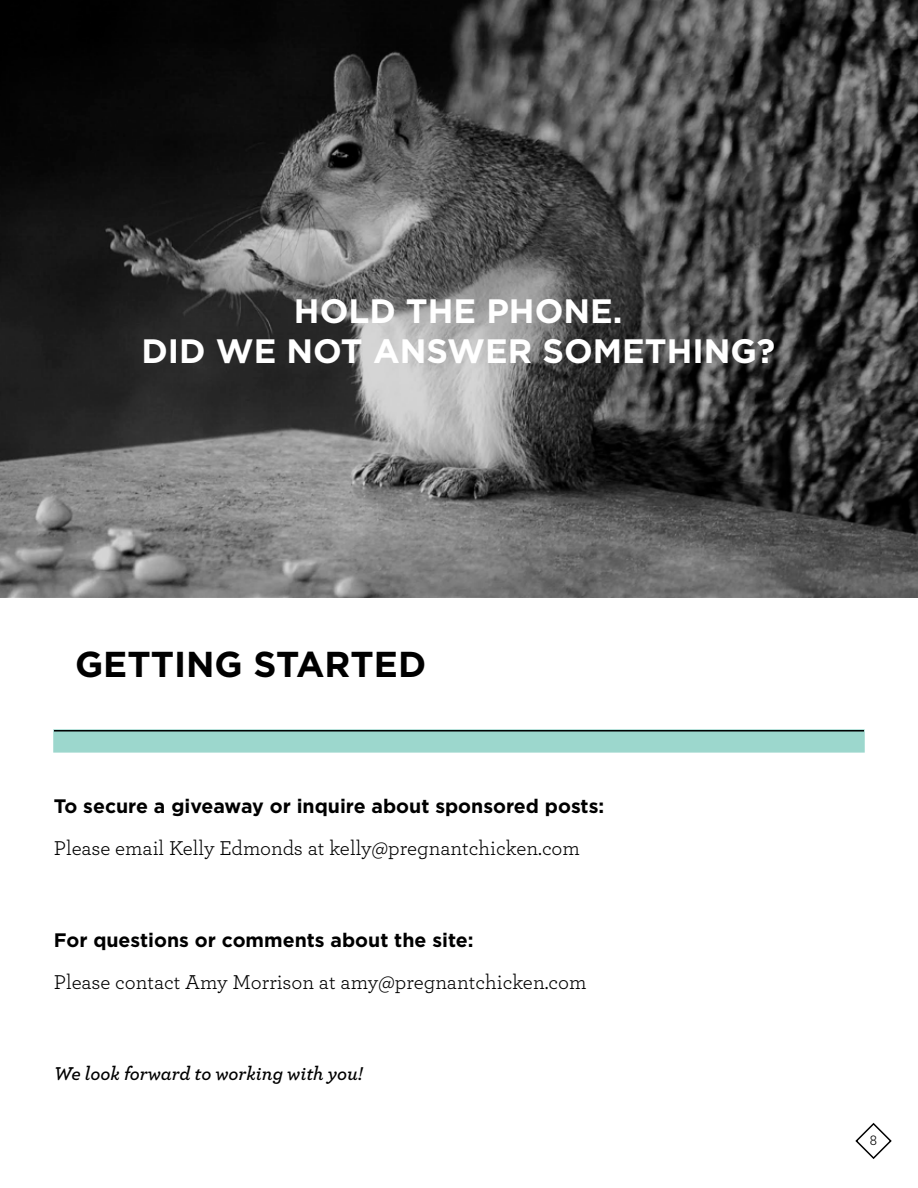
<style>
.page{position:relative;width:918px;height:1188px;background:#fff}
.page>*{position:absolute;margin:0;border:0;box-sizing:border-box;transform-origin:0 0}
.t1{font:700 36px "Gotham";color:#000}
.t2{font:700 33.75px/40.7px "Gotham";color:#fff;text-align:center}
.t3{font:21px "Archer";color:#000}
.t4{font:700 19.5px "Gotham";color:#000}
.t5{font:italic 600 19.5px "Archer";color:#000}
.t6{font:15px "Archer";color:#000}
</style>
<div class="page">
<img style="left:0;top:0;width:918px;height:597px">
<div style="left:53px;top:729px;width:812px;height:24px;background:#9cd7cd;border:2px solid #9cd7cd"></div>
<hr style="left:54px;top:730px;width:810px;height:2px;background:#000">
<svg style="left:855px;top:1122px;width:37px;height:37px"></svg>
<h2 class="t2" style="left:141px;top:290px;width:635px">HOLD THE PHONE.<br>DID WE NOT ANSWER SOMETHING?</h2>
<h1 class="t1" style="left:75px;top:640px;width:353px">GETTING STARTED</h1>
<p class="t4" style="left:54px;top:793px;width:552px">To secure a giveaway or inquire about sponsored posts:</p>
<p class="t3" style="left:54px;top:834px;width:527px">Please email Kelly Edmonds at kelly@pregnantchicken.com</p>
<p class="t4" style="left:54px;top:927px;width:421px">For questions or comments about the site:</p>
<p class="t3" style="left:54px;top:967px;width:534px">Please contact Amy Morrison at amy@pregnantchicken.com</p>
<p class="t5" style="left:54px;top:1059px;width:310px">We look forward to working with you!</p>
<p class="t6" style="left:870px;top:1130px;width:9px">8</p>
</div>
